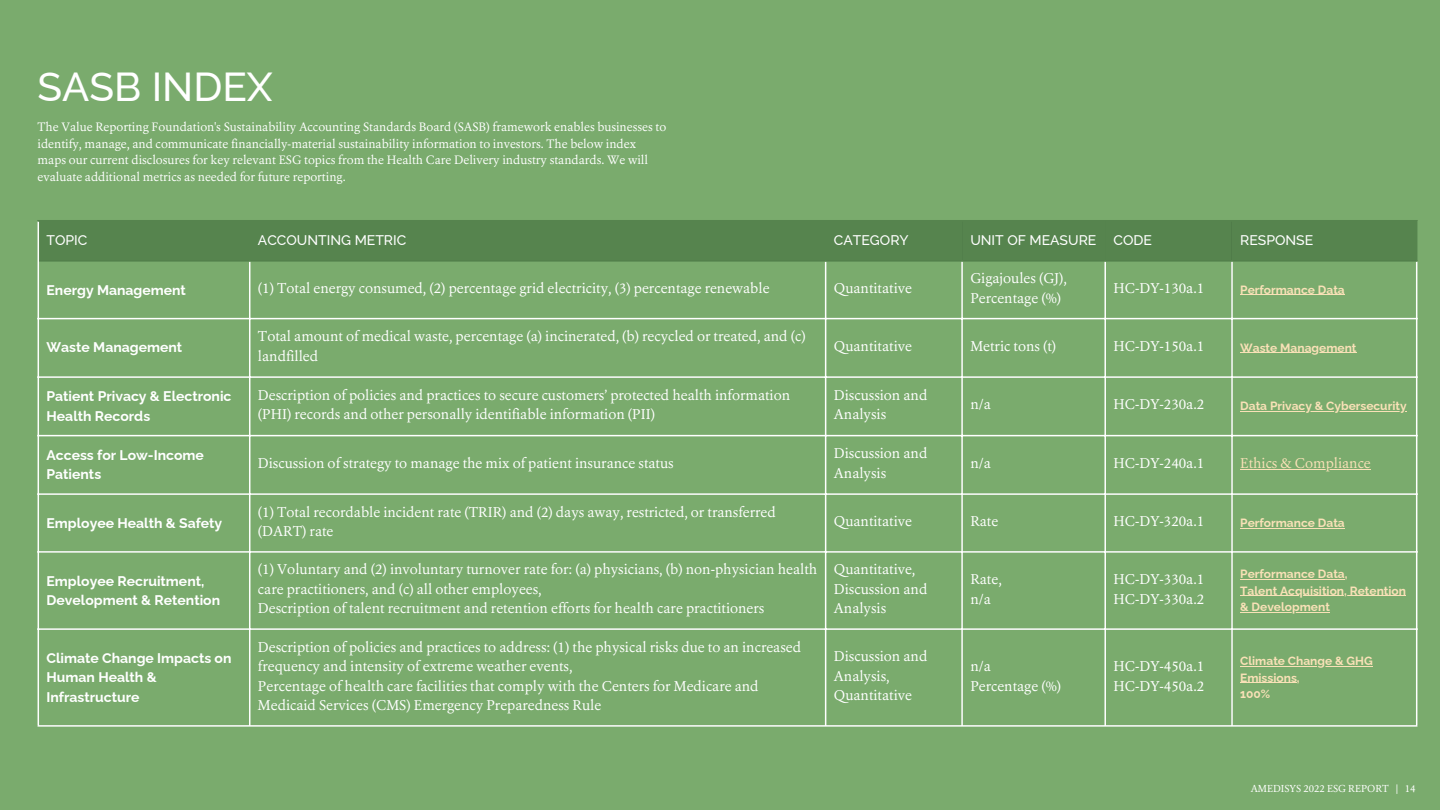
<style>
.page{position:relative;width:1440px;height:810px;background:#7aab6d}
.page>*{position:absolute;margin:0;border:0;box-sizing:border-box;transform-origin:0 0}
.t1{font:500 40.5px "Raleway";color:#fff}
.t2{font:14px/19.5px "Erato";color:#fff}
.t3{font:700 14px/19.5px "Raleway";color:#fff}
.t4{font:500 14px "Raleway";color:#fff}
.t5{font:14px "Erato";color:#f9e1b7}
.t6{font:12px/16.5px "Erato";color:#fff}
.t7{font:700 12px/16.5px "Raleway";color:#f9e1b7}
.t8{font:10px "Erato";color:#fff}
</style>
<div class="page">
<div style="left:39px;top:221px;width:1377px;height:39px;background:#56844e"></div>
<hr style="left:1240px;top:295px;width:105px;height:1px;background:#f9e1b7">
<hr style="left:1240px;top:352px;width:117px;height:1px;background:#f9e1b7">
<hr style="left:1240px;top:411px;width:167px;height:1px;background:#f9e1b7">
<hr style="left:1240px;top:469px;width:131px;height:1px;background:#f9e1b7">
<hr style="left:1240px;top:528px;width:105px;height:1px;background:#f9e1b7">
<hr style="left:1240px;top:579px;width:105px;height:1px;background:#f9e1b7">
<hr style="left:1240px;top:595px;width:166px;height:1px;background:#f9e1b7">
<hr style="left:1240px;top:612px;width:90px;height:1px;background:#f9e1b7">
<hr style="left:1240px;top:666px;width:133px;height:1px;background:#f9e1b7">
<hr style="left:1240px;top:682px;width:57px;height:1px;background:#f9e1b7">
<hr style="left:38px;top:221px;width:1px;height:504px;background:#fff">
<hr style="left:249px;top:262px;width:1px;height:463px;background:#fff">
<hr style="left:825px;top:262px;width:1px;height:463px;background:#fff">
<hr style="left:961px;top:262px;width:2px;height:463px;background:#fff">
<hr style="left:1104px;top:262px;width:2px;height:463px;background:#fff">
<hr style="left:1231px;top:262px;width:2px;height:463px;background:#fff">
<hr style="left:1416px;top:262px;width:1px;height:463px;background:#fff">
<hr style="left:38px;top:318px;width:1379px;height:1px;background:#fff">
<hr style="left:38px;top:376px;width:1379px;height:2px;background:#fff">
<hr style="left:38px;top:435px;width:1379px;height:1px;background:#fff">
<hr style="left:38px;top:493px;width:1379px;height:2px;background:#fff">
<hr style="left:38px;top:551px;width:1379px;height:2px;background:#fff">
<hr style="left:38px;top:628px;width:1379px;height:2px;background:#fff">
<hr style="left:38px;top:725px;width:1379px;height:2px;background:#fff">
<hr style="left:249px;top:221px;width:1px;height:39px;background:#56844e">
<hr style="left:825px;top:221px;width:1px;height:39px;background:#56844e">
<hr style="left:961px;top:221px;width:2px;height:39px;background:#56844e">
<hr style="left:1104px;top:221px;width:2px;height:39px;background:#56844e">
<hr style="left:1231px;top:221px;width:2px;height:39px;background:#56844e">
<hr style="left:1416px;top:221px;width:1px;height:39px;background:#56844e">
<hr style="left:38px;top:220px;width:1379px;height:1px;background:#56844e">
<hr style="left:39px;top:260px;width:1378px;height:2px;background:#56844e">
<p class="t1" style="left:38px;top:63px;width:237px">SASB INDEX</p>
<p class="t6" style="left:38px;top:120px;width:630px">The Value Reporting Foundation's Sustainability Accounting Standards Board (SASB) framework enables businesses to identify, manage, and communicate financially-material sustainability information to investors. The below index maps our current disclosures for key relevant ESG topics from the Health Care Delivery industry standards. We will evaluate additional metrics as needed for future reporting.</p>
<p class="t4" style="left:47px;top:232px;width:42px">TOPIC</p>
<p class="t4" style="left:258px;top:232px;width:150px">ACCOUNTING METRIC</p>
<p class="t4" style="left:834px;top:232px;width:76px">CATEGORY</p>
<p class="t4" style="left:970px;top:232px;width:127px">UNIT OF MEASURE</p>
<p class="t4" style="left:1113px;top:232px;width:40px">CODE</p>
<p class="t4" style="left:1240px;top:232px;width:75px">RESPONSE</p>
<p class="t3" style="left:47px;top:280px;width:141px">Energy Management</p>
<p class="t2" style="left:258px;top:280px;width:513px">(1) Total energy consumed, (2) percentage grid electricity, (3) percentage renewable</p>
<p class="t2" style="left:834px;top:280px;width:80px">Quantitative</p>
<p class="t2" style="left:970px;top:270px;width:98px">Gigajoules (GJ),</p>
<p class="t2" style="left:970px;top:290px;width:92px">Percentage (%)</p>
<p class="t2" style="left:1113px;top:280px;width:92px">HC-DY-130a.1</p>
<p class="t7" style="left:1240px;top:281px;width:106px">Performance Data</p>
<p class="t3" style="left:47px;top:338px;width:137px">Waste Management</p>
<p class="t2" style="left:258px;top:328px;width:549px">Total amount of medical waste, percentage (a) incinerated, (b) recycled or treated, and (c)</p>
<p class="t2" style="left:258px;top:347px;width:62px">landfilled</p>
<p class="t2" style="left:834px;top:338px;width:80px">Quantitative</p>
<p class="t2" style="left:970px;top:338px;width:87px">Metric tons (t)</p>
<p class="t2" style="left:1113px;top:338px;width:92px">HC-DY-150a.1</p>
<p class="t7" style="left:1240px;top:339px;width:118px">Waste Management</p>
<p class="t3" style="left:47px;top:386px;width:186px">Patient Privacy &amp; Electronic<br>Health Records</p>
<p class="t2" style="left:258px;top:386px;width:534px">Description of policies and practices to secure customers’ protected health information (PHI) records and other personally identifiable information (PII)</p>
<p class="t2" style="left:834px;top:386px;width:95px">Discussion and<br>Analysis</p>
<p class="t2" style="left:970px;top:396px;width:22px">n/a</p>
<p class="t2" style="left:1113px;top:396px;width:92px">HC-DY-230a.2</p>
<p class="t7" style="left:1240px;top:398px;width:168px">Data Privacy &amp; Cybersecurity</p>
<p class="t3" style="left:47px;top:445px;width:159px">Access for Low-Income<br>Patients</p>
<p class="t2" style="left:258px;top:455px;width:417px">Discussion of strategy to manage the mix of patient insurance status</p>
<p class="t2" style="left:834px;top:445px;width:95px">Discussion and<br>Analysis</p>
<p class="t2" style="left:970px;top:455px;width:22px">n/a</p>
<p class="t2" style="left:1113px;top:455px;width:92px">HC-DY-240a.1</p>
<p class="t5" style="left:1240px;top:457px;width:132px">Ethics &amp; Compliance</p>
<p class="t3" style="left:47px;top:513px;width:177px">Employee Health &amp; Safety</p>
<p class="t2" style="left:258px;top:503px;width:519px">(1) Total recordable incident rate (TRIR) and (2) days away, restricted, or transferred (DART) rate</p>
<p class="t2" style="left:834px;top:513px;width:80px">Quantitative</p>
<p class="t2" style="left:970px;top:513px;width:29px">Rate</p>
<p class="t2" style="left:1113px;top:513px;width:92px">HC-DY-320a.1</p>
<p class="t7" style="left:1240px;top:515px;width:106px">Performance Data</p>
<p class="t3" style="left:47px;top:571px;width:159px">Employee Recruitment,</p>
<p class="t3" style="left:47px;top:590px;width:175px">Development &amp; Retention</p>
<p class="t3" style="left:47px;top:648px;width:187px">Climate Change Impacts on<br>Human Health &amp;<br>Infrastructure</p>
<p class="t2" style="left:258px;top:561px;width:561px">(1) Voluntary and (2) involuntary turnover rate for: (a) physicians, (b) non-physician health care practitioners, and (c) all other employees,</p>
<p class="t2" style="left:258px;top:600px;width:508px">Description of talent recruitment and retention efforts for health care practitioners</p>
<p class="t2" style="left:258px;top:638px;width:545px">Description of policies and practices to address: (1) the physical risks due to an increased frequency and intensity of extreme weather events,</p>
<p class="t2" style="left:258px;top:677px;width:502px">Percentage of health care facilities that comply with the Centers for Medicare and<br>Medicaid Services (CMS) Emergency Preparedness Rule</p>
<p class="t2" style="left:834px;top:561px;width:83px">Quantitative,</p>
<p class="t2" style="left:834px;top:581px;width:95px">Discussion and<br>Analysis</p>
<p class="t2" style="left:970px;top:571px;width:33px">Rate,</p>
<p class="t2" style="left:970px;top:590px;width:22px">n/a</p>
<p class="t2" style="left:834px;top:648px;width:95px">Discussion and<br>Analysis,<br>Quantitative</p>
<p class="t2" style="left:970px;top:658px;width:22px">n/a</p>
<p class="t2" style="left:970px;top:677px;width:92px">Percentage (%)</p>
<p class="t2" style="left:1113px;top:571px;width:92px">HC-DY-330a.1</p>
<p class="t2" style="left:1113px;top:590px;width:92px">HC-DY-330a.2</p>
<p class="t2" style="left:1113px;top:658px;width:92px">HC-DY-450a.1</p>
<p class="t2" style="left:1113px;top:677px;width:92px">HC-DY-450a.2</p>
<p class="t7" style="left:1240px;top:566px;width:109px">Performance Data,</p>
<p class="t7" style="left:1240px;top:582px;width:167px">Talent Acquisition, Retention &amp; Development</p>
<p class="t7" style="left:1240px;top:653px;width:134px">Climate Change &amp; GHG<br>Emissions,</p>
<p class="t7" style="left:1240px;top:686px;width:32px">100%</p>
<p class="t8" style="left:1251px;top:785px;width:166px">AMEDISYS 2022 ESG REPORT | 14</p>
</div>
